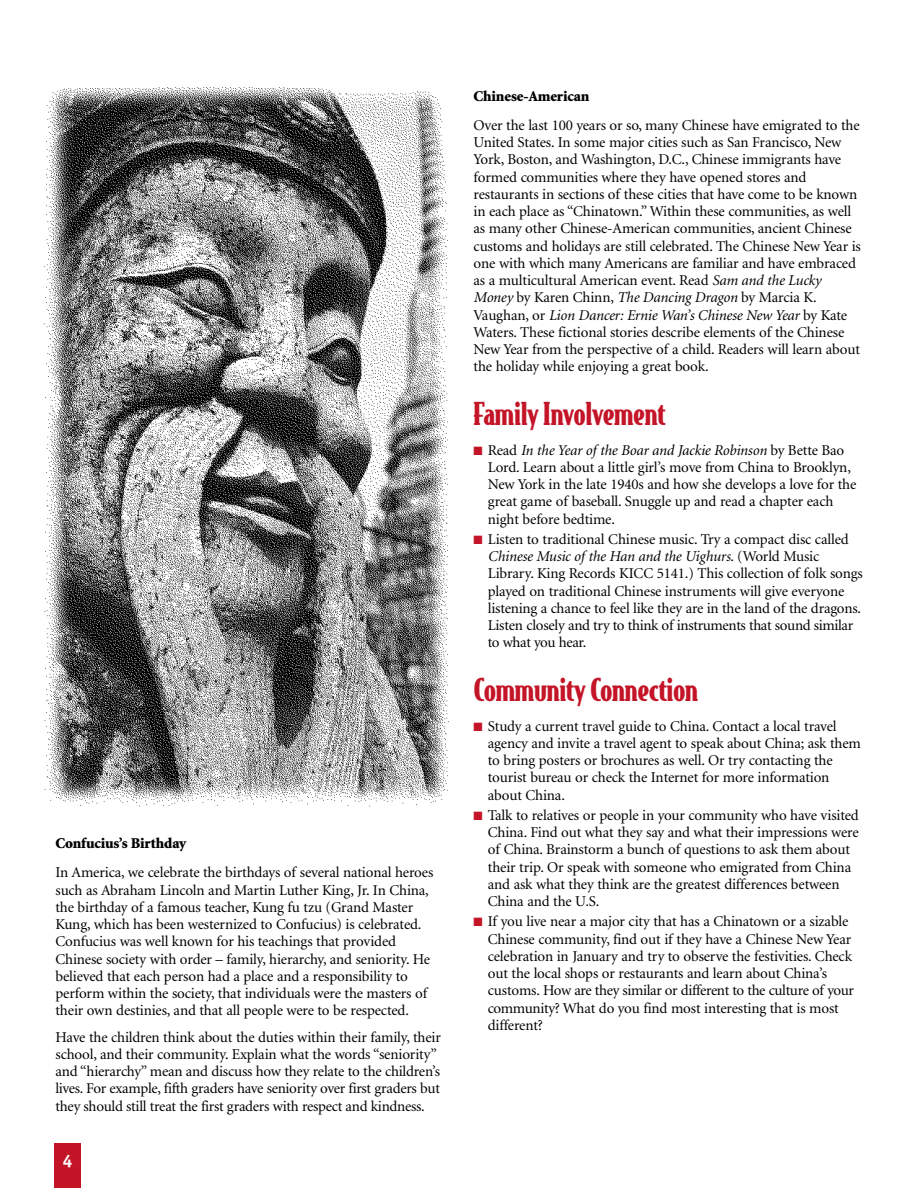
<style>
.page{position:relative;width:918px;height:1188px;background:#fff}
.page>*{position:absolute;margin:0;border:0;box-sizing:border-box;transform-origin:0 0}
.t1{font:900 30px "Bodega Serif";letter-spacing:-.01em;color:#c41427}
.t2{font:700 18px "Officina Sans";color:#fff}
.t3{font:15px/17.2px "Minion";letter-spacing:-.01em;color:#000}
.t4{font:900 15px "Minion";letter-spacing:-.01em;color:#000}
.s1{font-style:italic}
.s2{color:#c41427}
</style>
<div class="page">
<img style="left:43px;top:87px;width:406px;height:720px">
<div style="left:54px;top:1143px;width:27px;height:45px;background:#c41427"></div>
<p class="t4" style="left:56px;top:837px;width:132px">Confucius’s Birthday</p>
<p class="t3" style="left:56px;top:865px;width:379px">In America, we celebrate the birthdays of several national heroes such as Abraham Lincoln and Martin Luther King, Jr. In China, the birthday of a famous teacher, Kung fu tzu (Grand Master Kung, which has been westernized to Confucius) is celebrated.<br>Confucius was well known for his teachings that provided Chinese society with order – family, hierarchy, and seniority. He believed that each person had a place and a responsibility to perform within the society, that individuals were the masters of their own destinies, and that all people were to be respected.</p>
<p class="t3" style="left:56px;top:1029px;width:387px">Have the children think about the duties within their family, their school, and their community. Explain what the words “seniority” and “hierarchy” mean and discuss how they relate to the children’s lives. For example, fifth graders have seniority over first graders but they should still treat the first graders with respect and kindness.</p>
<p class="t2" style="left:62px;top:1153px;width:12px">4</p>
<p class="t4" style="left:474px;top:90px;width:117px">Chinese-American</p>
<p class="t3" style="left:474px;top:118px;width:389px">Over the last 100 years or so, many Chinese have emigrated to the United States. In some major cities such as San Francisco, New York, Boston, and Washington, D.C., Chinese immigrants have formed communities where they have opened stores and restaurants in sections of these cities that have come to be known in each place as “Chinatown.” Within these communities, as well as many other Chinese-American communities, ancient Chinese customs and holidays are still celebrated. The Chinese New Year is one with which many Americans are familiar and have embraced as a multicultural American event. Read <span class="s1">Sam and the Lucky Money</span> by Karen Chinn, <span class="s1">The Dancing Dragon</span> by Marcia K.<br>Vaughan, or <span class="s1">Lion Dancer: Ernie Wan’s Chinese New Year</span> by Kate Waters. These fictional stories describe elements of the Chinese New Year from the perspective of a child. Readers will learn about the holiday while enjoying a great book.</p>
<h1 class="t1" style="left:474px;top:400px;width:193px">Family Involvement</h1>
<p class="t3" style="left:488px;top:442px;width:370px;text-indent:-14px"><span class="s2">■</span> Read <span class="s1">In the Year of the Boar and Jackie Robinson</span> by Bette Bao Lord. Learn about a little girl’s move from China to Brooklyn, New York in the late 1940s and how she develops a love for the great game of baseball. Snuggle up and read a chapter each night before bedtime.</p>
<p class="t3" style="left:488px;top:532px;width:377px;text-indent:-14px"><span class="s2">■</span> Listen to traditional Chinese music. Try a compact disc called <span class="s1">Chinese Music of the Han and the Uighurs</span>. (World Music Library. King Records KICC 5141.) This collection of folk songs played on traditional Chinese instruments will give everyone listening a chance to feel like they are in the land of the dragons.<br>Listen closely and try to think of instruments that sound similar to what you hear.</p>
<h1 class="t1" style="left:474px;top:676px;width:226px">Community Connection</h1>
<p class="t3" style="left:488px;top:718px;width:375px;text-indent:-14px"><span class="s2">■</span> Study a current travel guide to China. Contact a local travel agency and invite a travel agent to speak about China; ask them to bring posters or brochures as well. Or try contacting the tourist bureau or check the Internet for more information about China.</p>
<p class="t3" style="left:488px;top:808px;width:372px;text-indent:-14px"><span class="s2">■</span> Talk to relatives or people in your community who have visited China. Find out what they say and what their impressions were of China. Brainstorm a bunch of questions to ask them about their trip. Or speak with someone who emigrated from China and ask what they think are the greatest differences between China and the U.S.</p>
<p class="t3" style="left:488px;top:914px;width:368px;text-indent:-14px"><span class="s2">■</span> If you live near a major city that has a Chinatown or a sizable Chinese community, find out if they have a Chinese New Year celebration in January and try to observe the festivities. Check out the local shops or restaurants and learn about China’s customs. How are they similar or different to the culture of your community? What do you find most interesting that is most different?</p>
</div>
